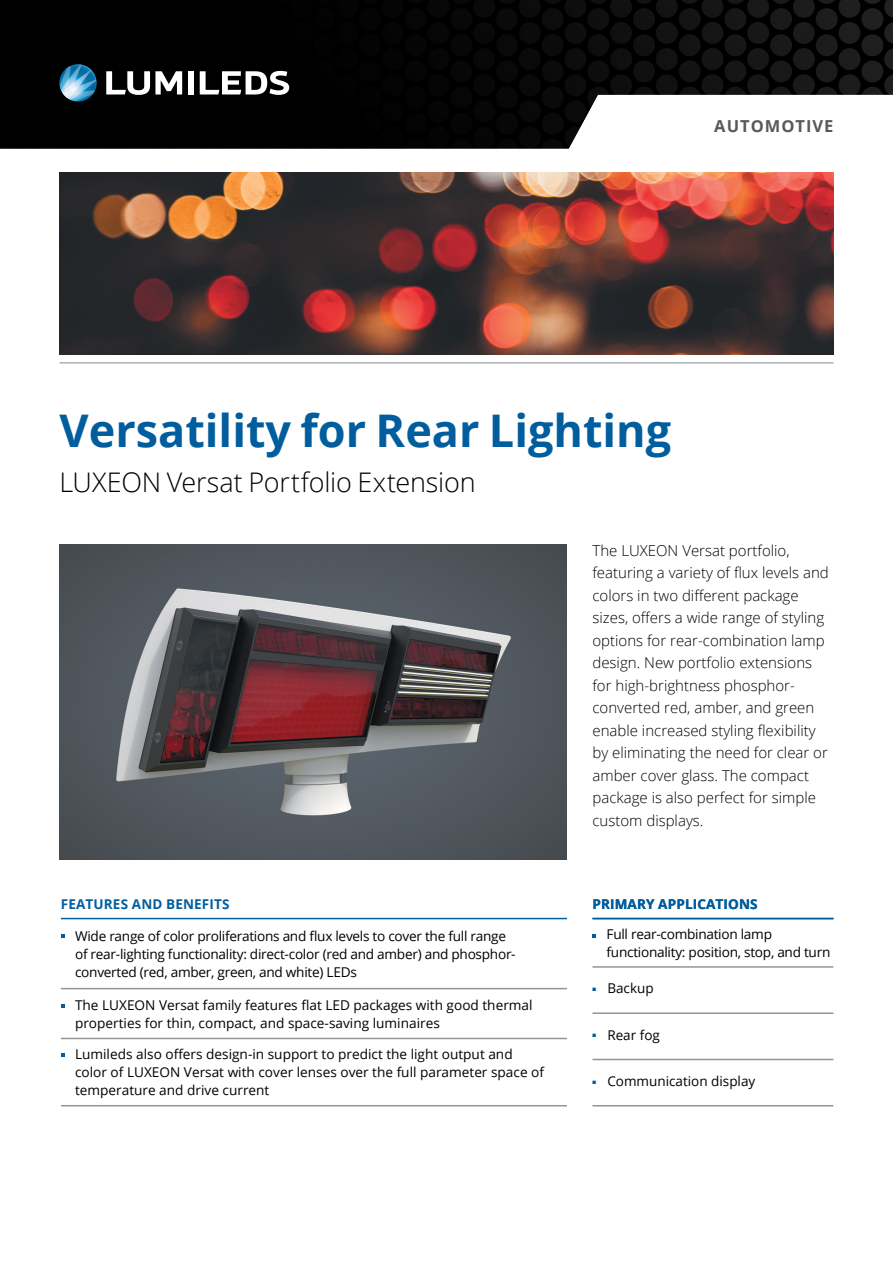
<style>
.page{position:relative;width:893px;height:1263px;background:#fff}
.page>*{position:absolute;margin:0;border:0;box-sizing:border-box;transform-origin:0 0}
.t1{font:700 45px "Open Sans";color:#005e9e}
.t2{font:300 27px "Open Sans";letter-spacing:-.005em;color:#000}
.t3{font:700 16.5px "Open Sans";letter-spacing:.06em;color:#58595b}
.t4{font:300 15px/22.5px "Open Sans";color:#000}
.t5{font:13.5px/18px "Open Sans";color:#000}
.t6{font:13.5px/18px "Open Sans";letter-spacing:-.02em;color:#000}
.t7{font:700 13.5px "Open Sans";letter-spacing:.01em;color:#005e9e}
</style>
<div class="page">
<svg style="left:0;top:0;width:893px;height:148px;fill:#010101"></svg>
<img style="left:60px;top:172px;width:773px;height:183px">
<img style="left:60px;top:544px;width:507px;height:315px">
<hr style="left:60px;top:362px;width:773px;height:1px;background:#939598">
<hr style="left:61px;top:1105px;width:506px;height:1px;background:#939598">
<hr style="left:61px;top:988px;width:506px;height:1px;background:#939598">
<hr style="left:61px;top:1038px;width:506px;height:1px;background:#939598">
<svg style="left:61px;top:934px;width:3px;height:4px"></svg>
<hr style="left:592px;top:966px;width:241px;height:2px;background:#939598">
<hr style="left:592px;top:1012px;width:241px;height:2px;background:#939598">
<hr style="left:592px;top:1059px;width:241px;height:1px;background:#939598">
<hr style="left:592px;top:1105px;width:241px;height:1px;background:#939598">
<svg style="left:592px;top:934px;width:4px;height:4px"></svg>
<hr style="left:592px;top:918px;width:241px;height:1px;background:#005e9e">
<hr style="left:61px;top:918px;width:506px;height:1px;background:#005e9e">
<div style="left:188px;top:71px;width:6px;height:23px;background:#fff"></div>
<svg style="left:106px;top:71px;width:76px;height:24px"></svg>
<svg style="left:200px;top:71px;width:89px;height:24px"></svg>
<svg style="left:59px;top:64px;width:38px;height:38px"></svg>
<svg style="left:60px;top:64px;width:37px;height:37px"></svg>
<p class="t3" style="left:714px;top:114px;width:121px">AUTOMOTIVE</p>
<h1 class="t1" style="left:60px;top:399px;width:613px">Versatility for Rear Lighting</h1>
<h2 class="t2" style="left:60px;top:464px;width:418px">LUXEON Versat Portfolio Extension</h2>
<p class="t4" style="left:592px;top:539px;width:238px">The LUXEON Versat portfolio, featuring a variety of flux levels and colors in two different package sizes, offers a wide range of styling options for rear-combination lamp design. New portfolio extensions for high-brightness phosphor&shy;converted red, amber, and green enable increased styling flexibility by eliminating the need for clear or amber cover glass. The compact package is also perfect for simple custom displays.</p>
<p class="t7" style="left:61px;top:895px;width:170px">FEATURES AND BENEFITS</p>
<p class="t7" style="left:592px;top:895px;width:167px">PRIMARY APPLICATIONS</p>
<p class="t6" style="left:75px;top:926px;width:442px">Wide range of color proliferations and flux levels to cover the full range of rear-lighting functionality: direct-color (red and amber) and phosphor&shy;converted (red, amber, green, and white) LEDs</p>
<p class="t5" style="left:75px;top:995px;width:459px">The LUXEON Versat family features flat LED packages with good thermal properties for thin, compact, and space-saving luminaires</p>
<p class="t5" style="left:75px;top:1045px;width:470px">Lumileds also offers design-in support to predict the light output and color of LUXEON Versat with cover lenses over the full parameter space of temperature and drive current</p>
<p class="t6" style="left:607px;top:925px;width:225px">Full rear-combination lamp functionality: position, stop, and turn</p>
<p class="t5" style="left:592px;top:979px;width:63px"><sup>■</sup> Backup</p>
<p class="t5" style="left:592px;top:1025px;width:69px"><sup>■</sup> Rear fog</p>
<p class="t5" style="left:592px;top:1071px;width:164px"><sup>■</sup> Communication display</p>
</div>
